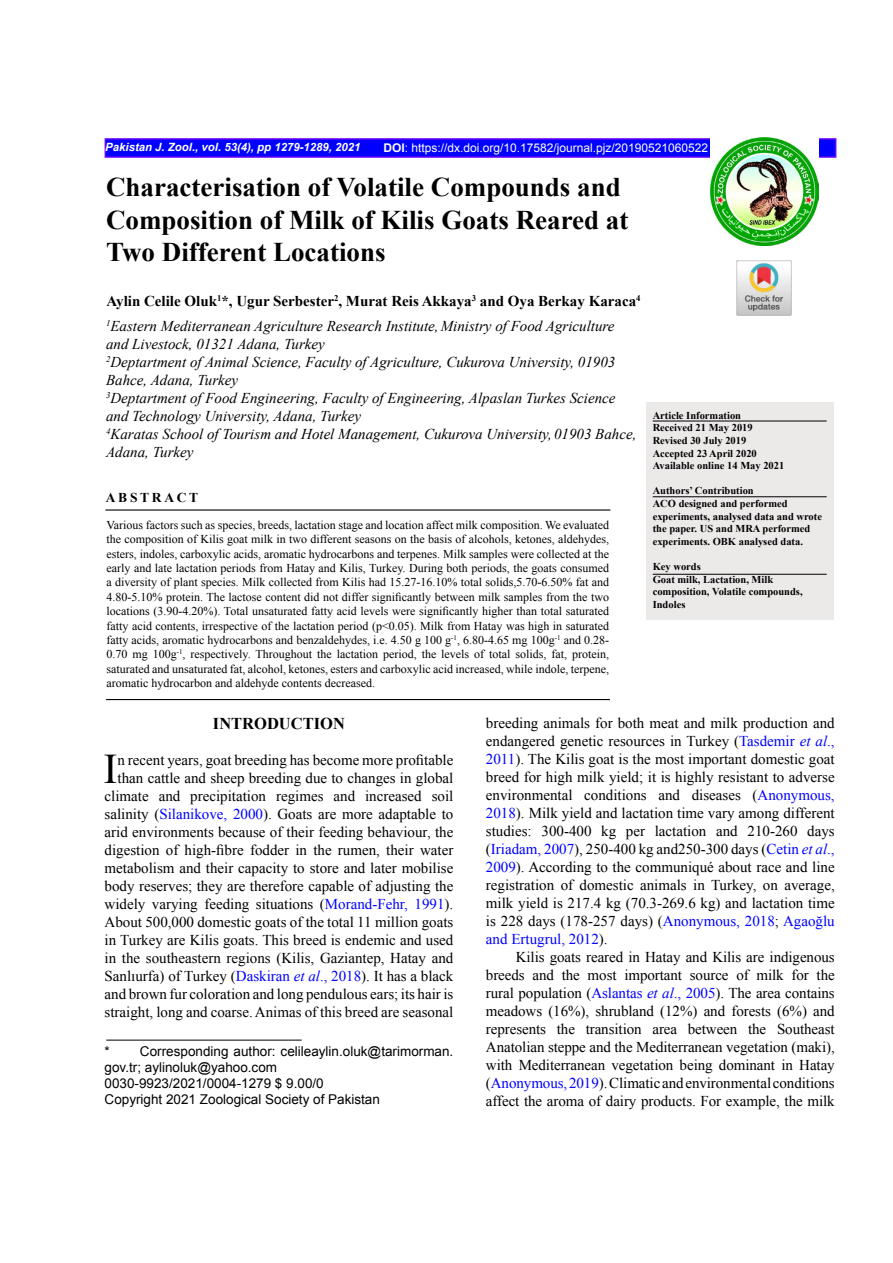
<style>
.page{position:relative;width:893px;height:1263px;background:#fff}
.page>*{position:absolute;margin:0;border:0;box-sizing:border-box;transform-origin:0 0}
.t1{font:42.15px "Times New Roman";color:#000}
.t2{font:700 27px/32.4px "Times New Roman";color:#000}
.t3{font:700 16.5px "Times New Roman";color:#000}
.t4{font:15px/18px "Times New Roman";color:#000;text-align:justify}
.t5{font:italic 15px/18px "Times New Roman";color:#000}
.t6{font:13.5px/16px "Arial";color:#000}
.t7{font:700 13.5px "Times New Roman";letter-spacing:.2em;color:#000}
.t8{font:12px/14.4px "Times New Roman";color:#000;text-align:justify}
.t9{font:12px "Arial";color:#fff}
.t10{font:italic 700 11.4px "Arial";color:#fff}
.t11{font:700 10.5px/12.6px "Times New Roman";color:#000}
.s1{font-weight:700}
.s2{font-weight:700;font-style:normal}
.s3{color:#00f}
.s4{font-style:italic;color:#00f}
</style>
<div class="page">
<img style="left:736px;top:260px;width:55px;height:55px">
<div style="left:105px;top:138px;width:731px;height:20px;background:#00f;border:2px solid #60f"></div>
<img style="left:710px;top:138px;width:108px;height:108px">
<div style="left:646px;top:402px;width:187px;height:217px;background:#ece9e9"></div>
<hr style="left:653px;top:496px;width:174px;height:1px;background:#000">
<hr style="left:105px;top:509px;width:505px;height:2px;background:#000">
<hr style="left:106px;top:699px;width:504px;height:1px;background:#000">
<hr style="left:653px;top:421px;width:174px;height:1px;background:#000">
<hr style="left:106px;top:1040px;width:196px;height:1px;background:#000">
<hr style="left:653px;top:574px;width:174px;height:1px;background:#000">
<p class="t10" style="left:105px;top:139px;width:257px">Pakistan J. Zool., vol. 53(4), pp 1279-1289, 2021</p>
<p class="t9" style="left:383px;top:140px;width:326px"><span class="s1">DOI</span>: https://dx.doi.org/10.17582/journal.pjz/20190521060522</p>
<h2 class="t2" style="left:106px;top:171px;width:524px">Characterisation of Volatile Compounds and<br>Composition of Milk of Kilis Goats Reared at<br>Two Different Locations</h2>
<p class="t5" style="left:106px;top:288px;width:536px;line-height:25.3px"><span class="s2">Aylin Celile Oluk</span><sup>1</sup><span class="s2">*, Ugur Serbester</span><sup>2</sup><span class="s2">, Murat Reis Akkaya</span><sup>3</sup> <span class="s2">and Oya Berkay Karaca</span><sup>4<br></sup><sup>1</sup>Eastern Mediterranean Agriculture Research Institute, Ministry of Food Agriculture</p>
<p class="t5" style="left:106px;top:335px;width:532px">and Livestock, 01321 Adana, Turkey<br><sup>2</sup>Deptartment of Animal Science, Faculty of Agriculture, Cukurova University, 01903<br>Bahce, Adana, Turkey<br><sup>3</sup>Deptartment of Food Engineering, Faculty of Engineering, Alpaslan Turkes Science and Technology University, Adana, Turkey<br><sup>4</sup>Karatas School of Tourism and Hotel Management, Cukurova University, 01903 Bahce, Adana, Turkey</p>
<p class="t11" style="left:653px;top:409px;width:133px">Article Information<br>Received 21 May 2019<br>Revised 30 July 2019<br>Accepted 23 April 2020<br>Available online 14 May 2021</p>
<p class="t11" style="left:653px;top:484px;width:171px">Authors’ Contribution<br>ACO designed and performed experiments, analysed data and wrote the paper. US and MRA performed experiments. OBK analysed data.</p>
<p class="t11" style="left:653px;top:560px;width:151px">Key words<br>Goat milk, Lactation, Milk composition, Volatile compounds,<br>Indoles</p>
<p class="t7" style="left:106px;top:488px;width:94px">ABSTRACT</p>
<p class="t8" style="left:107px;top:517px;width:504px">Various factors such as species, breeds, lactation stage and location affect milk composition. We evaluated the composition of Kilis goat milk in two different seasons on the basis of alcohols, ketones, aldehydes, esters, indoles, carboxylic acids, aromatic hydrocarbons and terpenes. Milk samples were collected at the early and late lactation periods from Hatay and Kilis, Turkey. During both periods, the goats consumed a diversity of plant species. Milk collected from Kilis had 15.27-16.10% total solids,5.70-6.50% fat and 4.80-5.10% protein. The lactose content did not differ significantly between milk samples from the two locations (3.90-4.20%). Total unsaturated fatty acid levels were significantly higher than total saturated fatty acid contents, irrespective of the lactation period (p&lt;0.05). Milk from Hatay was high in saturated fatty acids, aromatic hydrocarbons and benzaldehydes, i.e. 4.50 g 100 g<sup>-1</sup>, 6.80-4.65 mg 100g<sup>-1</sup> and 0.28- 0.70 mg 100g<sup>-1</sup>, respectively. Throughout the lactation period, the levels of total solids, fat, protein, saturated and unsaturated fat, alcohol, ketones, esters and carboxylic acid increased, while indole, terpene, aromatic hydrocarbon and aldehyde contents decreased.</p>
<p class="t3" style="left:213px;top:712px;width:133px">INTRODUCTION</p>
<h1 class="t1" style="left:104px;top:740px;width:16px">I</h1>
<p class="t4" style="left:486px;top:713px;width:350px">breeding animals for both meat and milk production and endangered genetic resources in Turkey (<span class="s3">Tasdemir</span> <span class="s4">et al</span><span class="s3">., 2011</span>). The Kilis goat is the most important domestic goat breed for high milk yield; it is highly resistant to adverse environmental conditions and diseases (<span class="s3">Anonymous, 2018</span>). Milk yield and lactation time vary among different studies: 300-400 kg per lactation and 210-260 days (<span class="s3">Iriadam, 2007</span>), 250-400 kg and250-300 days (<span class="s3">Cetin</span> <span class="s4">et al</span><span class="s3">., 2009</span>). According to the communiqué about race and line registration of domestic animals in Turkey, on average, milk yield is 217.4 kg (70.3-269.6 kg) and lactation time is 228 days (178-257 days) (<span class="s3">Anonymous, 2018</span>; <span class="s3">Agaoğlu and Ertugrul, 2012</span>).</p>
<p class="t4" style="left:486px;top:947px;width:350px;text-indent:30px">Kilis goats reared in Hatay and Kilis are indigenous breeds and the most important source of milk for the rural population (<span class="s3">Aslantas</span> <span class="s4">et al</span><span class="s3">., 2005</span>). The area contains meadows (16%), shrubland (12%) and forests (6%) and represents the transition area between the Southeast Anatolian steppe and the Mediterranean vegetation (maki), with Mediterranean vegetation being dominant in Hatay (<span class="s3">Anonymous, 2019</span>). Climatic and environmental conditions affect the aroma of dairy products. For example, the milk</p>
<p class="t4" style="left:105px;top:750px;width:350px;text-align:right">n recent years, goat breeding has become more profitable than cattle and sheep breeding due to changes in global climate and precipitation regimes and increased soil salinity (<span class="s3">Silanikove, 2000</span>). Goats are more adaptable to arid environments because of their feeding behaviour, the digestion of high-fibre fodder in the rumen, their water metabolism and their capacity to store and later mobilise body reserves; they are therefore capable of adjusting the widely varying feeding situations (<span class="s3">Morand-Fehr, 1991</span>).<br>About 500,000 domestic goats of the total 11 million goats in Turkey are Kilis goats. This breed is endemic and used in the southeastern regions (Kilis, Gaziantep, Hatay and Sanlıurfa) of Turkey (<span class="s3">Daskiran</span> <span class="s4">et al</span><span class="s3">., 2018</span>). It has a black and brown fur coloration and long pendulous ears; its hair is straight, long and coarse. Animas of this breed are seasonal</p>
<p class="t6" style="left:105px;top:1043px;width:350px">* Corresponding author: celileaylin.oluk@tarimorman. gov.tr; aylinoluk@yahoo.com<br>0030-9923/2021/0004-1279 $ 9.00/0<br>Copyright 2021 Zoological Society of Pakistan</p>
</div>
